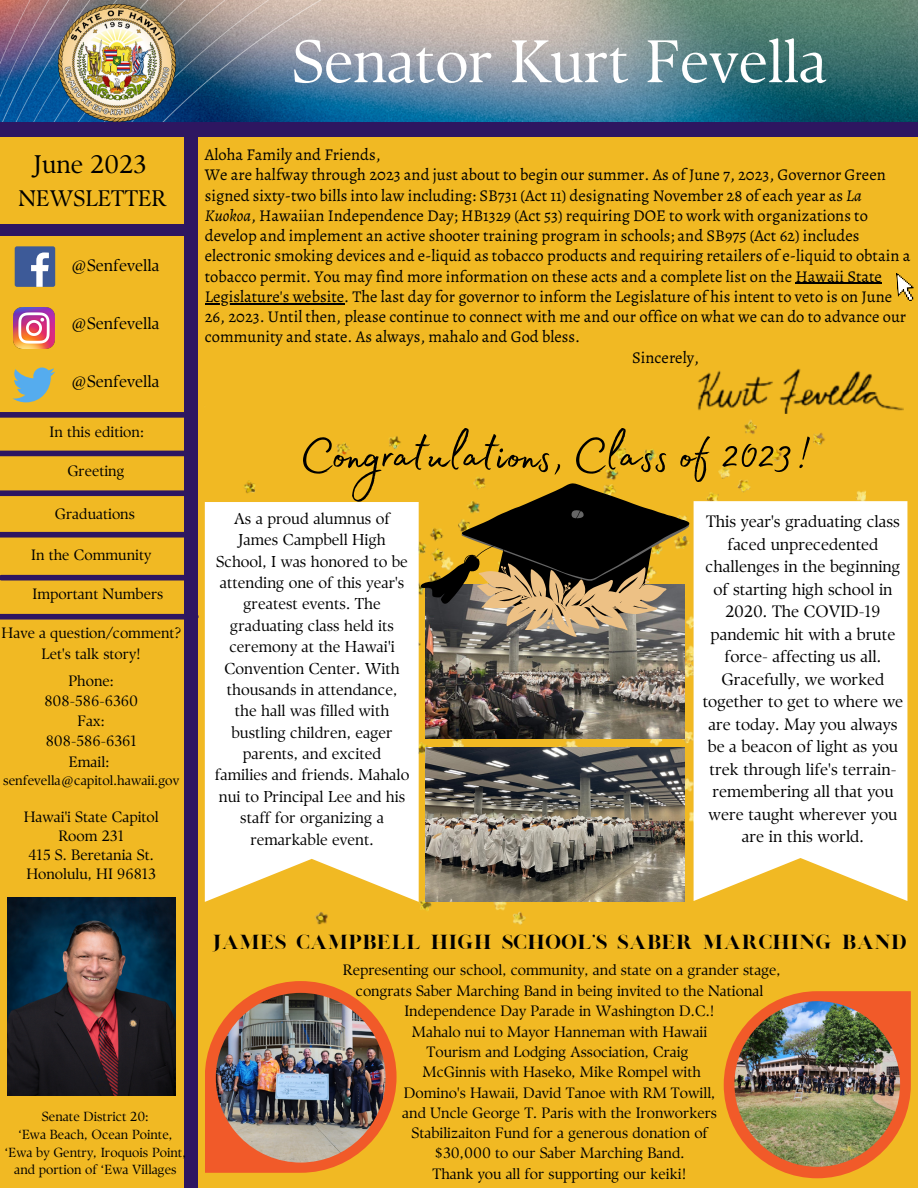
<style>
.page{position:relative;width:918px;height:1188px;background:#2e1661}
.page>*{position:absolute;margin:0;border:0;box-sizing:border-box;transform-origin:0 0}
.t1{font:60px "Madelyn Fill";color:#000}
.t2{font:60px "TY Serif D";color:#fff}
.t3{font:25.5px "TY Serif D";color:#000}
.t4{font:22.5px "TY Serif D";color:#000}
.t5{font:16.5px/20.2px "Alegreya";color:#000}
.t6{font:16.5px/22.5px "TY Serif D";color:#000;text-align:center}
.t7{font:16.5px "London";color:#000}
.t8{font:15.75px/21.3px "TY Serif D";color:#000;text-align:center}
.t9{font:15px/20.2px "TY Serif D";color:#000;text-align:center}
.t10{font:13.5px "TY Serif D";color:#000}
.t11{font:13.2px/17.5px "TY Serif D";color:#000;text-align:center}
.s1{font-style:italic}
</style>
<div class="page">
<div style="left:198px;top:137px;width:720px;height:1051px;background:#f1b923"></div>
<img style="left:198px;top:420px;width:668px;height:505px">
<div style="left:0;top:236px;width:184px;height:952px;background:#f1b923"></div>
<svg style="left:13px;top:368px;width:42px;height:34px"></svg>
<img style="left:0;top:0;width:918px;height:122px">
<img style="left:58px;top:5px;width:117px;height:117px">
<img style="left:14px;top:308px;width:40px;height:40px">
<div style="left:15px;top:246px;width:40px;height:41px;background:#3d5a98;border-radius:2px"></div>
<svg style="left:31px;top:252px;width:18px;height:35px"></svg>
<div style="left:0;top:137px;width:184px;height:87px;background:#f1b923"></div>
<hr style="left:795px;top:283px;width:87px;height:1px;background:#000">
<hr style="left:205px;top:303px;width:139px;height:1px;background:#000">
<img style="left:697px;top:369px;width:206px;height:45px">
<div style="left:0;top:490px;width:185px;height:6px;background:#2e1661"></div>
<div style="left:1px;top:575px;width:189px;height:5px;background:#2e1661"></div>
<div style="left:0;top:451px;width:190px;height:5px;background:#2e1661"></div>
<div style="left:0;top:412px;width:189px;height:6px;background:#2e1661"></div>
<div style="left:0;top:614px;width:196px;height:6px;background:#2e1661"></div>
<div style="left:0;top:532px;width:185px;height:6px;background:#2e1661"></div>
<img style="left:425px;top:637px;width:259px;height:101px">
<img style="left:8px;top:898px;width:168px;height:198px">
<div style="left:205px;top:502px;width:214px;height:400px;background:#fff"></div>
<img style="left:425px;top:748px;width:259px;height:153px">
<svg style="left:419px;top:468px;width:274px;height:169px"></svg>
<div style="left:694px;top:501px;width:213px;height:400px;background:#fff"></div>
<svg style="left:896px;top:273px;width:18px;height:28px"></svg>
<svg style="left:205px;top:981px;width:192px;height:192px"></svg>
<img style="left:216px;top:993px;width:170px;height:170px;border-radius:50%">
<svg style="left:724px;top:991px;width:187px;height:187px"></svg>
<img style="left:734px;top:1001px;width:166px;height:166px;border-radius:50%">
<p class="t2" style="left:292px;top:25px;width:536px">Senator Kurt Fevella</p>
<p class="t3" style="left:34px;top:148px;width:114px">June 2023</p>
<p class="t4" style="left:18px;top:185px;width:149px">NEWSLETTER</p>
<p class="t6" style="left:71px;top:254px;width:90px">@Senfevella</p>
<p class="t6" style="left:71px;top:312px;width:90px">@Senfevella</p>
<p class="t6" style="left:71px;top:370px;width:90px">@Senfevella</p>
<p class="t9" style="left:49px;top:422px;width:96px">In this edition:</p>
<p class="t9" style="left:67px;top:461px;width:59px">Greeting</p>
<p class="t9" style="left:55px;top:504px;width:81px">Graduations</p>
<p class="t9" style="left:31px;top:544px;width:122px">In the Community</p>
<p class="t9" style="left:32px;top:584px;width:132px">Important Numbers</p>
<p class="t9" style="left:2px;top:623px;width:181px">Have a question/comment?</p>
<p class="t9" style="left:42px;top:643px;width:101px">Let's talk story!</p>
<p class="t9" style="left:69px;top:670px;width:47px">Phone:</p>
<p class="t9" style="left:44px;top:690px;width:95px">808-586-6360</p>
<p class="t9" style="left:77px;top:711px;width:29px">Fax:</p>
<p class="t9" style="left:46px;top:731px;width:93px">808-586-6361</p>
<p class="t9" style="left:69px;top:751px;width:42px">Email:</p>
<p class="t10" style="left:3px;top:772px;width:178px">senfevella@capitol.hawaii.gov</p>
<p class="t9" style="left:24px;top:806px;width:137px">Hawai'i State Capitol</p>
<p class="t9" style="left:58px;top:825px;width:67px">Room 231</p>
<p class="t9" style="left:29px;top:845px;width:127px">415 S. Beretania St.</p>
<p class="t9" style="left:26px;top:864px;width:131px">Honolulu, HI 96813</p>
<p class="t5" style="left:205px;top:144px;width:177px">Aloha Family and Friends,</p>
<p class="t5" style="left:205px;top:165px;width:707px">We are halfway through 2023 and just about to begin our summer. As of June 7, 2023, Governor Green signed sixty-two bills into law including: SB731 (Act 11) designating November 28 of each year as <span class="s1">La Kuokoa</span>, Hawaiian Independence Day; HB1329 (Act 53) requiring DOE to work with organizations to develop and implement an active shooter training program in schools; and SB975 (Act 62) includes electronic smoking devices and e-liquid as tobacco products and requiring retailers of e-liquid to obtain a tobacco permit. You may find more information on these acts and a complete list on the Hawaii State Legislature's website. The last day for governor to inform the Legislature of his intent to veto is on June 26, 2023. Until then, please continue to connect with me and our office on what we can do to advance our community and state. As always, mahalo and God bless.</p>
<p class="t5" style="left:632px;top:347px;width:68px">Sincerely,</p>
<p class="t1" style="left:300px;top:410px;width:511px">Congratulations, Class of 2023!</p>
<p class="t8" style="left:215px;top:508px;width:196px">As a proud alumnus of<br>James Campbell High<br>School, I was honored to be attending one of this year's greatest events. The graduating class held its ceremony at the Hawai'i<br>Convention Center. With thousands in attendance, the hall was filled with bustling children, eager parents, and excited families and friends. Mahalo nui to Principal Lee and his staff for organizing a remarkable event.</p>
<p class="t6" style="left:703px;top:510px;width:202px">This year's graduating class faced unprecedented challenges in the beginning of starting high school in<br>2020. The COVID-19 pandemic hit with a brute force- affecting us all.<br>Gracefully, we worked together to get to where we are today. May you always be a beacon of light as you trek through life's terrain&shy;remembering all that you were taught wherever you are in this world.</p>
<p class="t11" style="left:42px;top:1108px;width:109px">Senate District 20:</p>
<p class="t11" style="left:5px;top:1126px;width:183px">‘Ewa Beach, Ocean Pointe, ‘Ewa by Gentry, Iroquois Point, and portion of ‘Ewa Villages</p>
<p class="t7" style="left:213px;top:930px;width:696px">JAMES CAMPBELL HIGH SCHOOL'S SABER MARCHING BAND</p>
<p class="t9" style="left:343px;top:960px;width:439px">Representing our school, community, and state on a grander stage, congrats Saber Marching Band in being invited to the National<br>Independence Day Parade in Washington D.C.!</p>
<p class="t9" style="left:402px;top:1022px;width:316px">Mahalo nui to Mayor Hanneman with Hawaii Tourism and Lodging Association, Craig McGinnis with Haseko, Mike Rompel with Domino's Hawaii, David Tanoe with RM Towill, and Uncle George T. Paris with the Ironworkers Stabilizaiton Fund for a generous donation of $30,000 to our Saber Marching Band.</p>
<p class="t9" style="left:433px;top:1163px;width:256px">Thank you all for supporting our keiki!</p>
</div>
